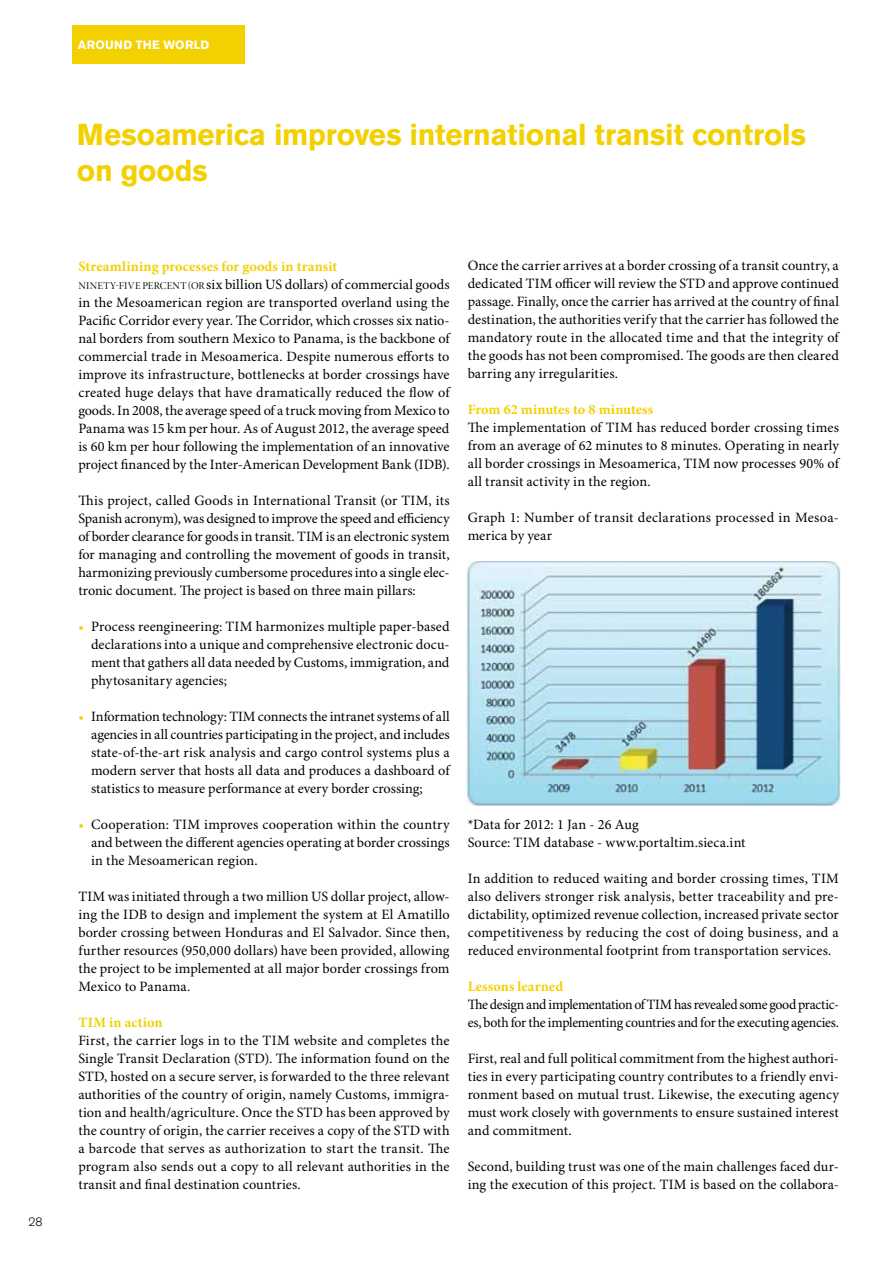
<style>
.page{position:relative;width:893px;height:1263px;background:#fff}
.page>*{position:absolute;margin:0;border:0;box-sizing:border-box;transform-origin:0 0}
.t1{font:700 30px/36px "Akzidenz Grotesk BE";letter-spacing:-.005em;color:#f3d000}
.t2{font:14.25px/18px "Minion Pro";letter-spacing:.005em;color:#000;text-align:justify}
.t3{font:14.25px/18px "Minion Pro";letter-spacing:-.02em;color:#000}
.t4{font:700 14.25px "Minion Pro";letter-spacing:.01em;color:#f3d000}
.t5{font:700 12px "Akzidenz Grotesk BE";letter-spacing:.025em;color:#fff}
.t6{font:300 12px "Akzidenz Grotesk BE";color:#000}
.s1{font-weight:700;color:#f3d000}
.s2{font-family:"Minion Pro Disp";font-size:10.5px}
.s3{color:#f3d000}
</style>
<div class="page">
<img style="left:466px;top:561px;width:374px;height:245px">
<div style="left:72px;top:25px;width:172px;height:39px;background:#f3d000"></div>
<p class="t6" style="left:28px;top:1215px;width:16px">28</p>
<p class="t5" style="left:78px;top:38px;width:131px">Around the world</p>
<h1 class="t1" style="left:77px;top:116px;width:731px">Mesoamerica improves international transit controls on goods</h1>
<p class="t2" style="left:78px;top:258px;width:373px;text-align:left"><span class="s1">Streamlining processes for goods in transit<br></span><span class="s2">NINETY-FIVE PERCENT (OR</span> six billion US dollars) of commercial goods in the Mesoamerican region are transported overland using the Pacific Corridor every year. The Corridor, which crosses six natio&shy;nal borders from southern Mexico to Panama, is the backbone of commercial trade in Mesoamerica. Despite numerous efforts to improve its infrastructure, bottlenecks at border crossings have created huge delays that have dramatically reduced the flow of goods. In 2008, the average speed of a truck moving from Mexico to Panama was 15 km per hour. As of August 2012, the average speed is 60 km per hour following the implementation of an innovative project financed by the Inter-American Development Bank (IDB).</p>
<p class="t2" style="left:78px;top:492px;width:373px">This project, called Goods in International Transit (or TIM, its Spanish acronym), was designed to improve the speed and efficiency of border clearance for goods in transit. TIM is an electronic system for managing and controlling the movement of goods in transit, harmonizing previously cumbersome procedures into a single elec&shy;tronic document. The project is based on three main pillars:</p>
<p class="t2" style="left:91px;top:618px;width:360px;text-indent:-13px"><span class="s3">•</span> Process reengineering: TIM harmonizes multiple paper-based declarations into a unique and comprehensive electronic docu&shy;ment that gathers all data needed by Customs, immigration, and phytosanitary agencies;</p>
<p class="t2" style="left:91px;top:708px;width:360px;text-indent:-13px"><span class="s3">•</span> Information technology: TIM connects the intranet systems of all agencies in all countries participating in the project, and includes state-of-the-art risk analysis and cargo control systems plus a modern server that hosts all data and produces a dashboard of statistics to measure performance at every border crossing;</p>
<p class="t2" style="left:91px;top:816px;width:360px;text-indent:-13px"><span class="s3">•</span> Cooperation: TIM improves cooperation within the country and between the different agencies operating at border crossings in the Mesoamerican region.</p>
<p class="t2" style="left:78px;top:888px;width:373px">TIM was initiated through a two million US dollar project, allow&shy;ing the IDB to design and implement the system at El Amatillo border crossing between Honduras and El Salvador. Since then, further resources (950,000 dollars) have been provided, allowing the project to be implemented at all major border crossings from Mexico to Panama.</p>
<p class="t4" style="left:78px;top:1013px;width:86px">TIM in action</p>
<p class="t2" style="left:78px;top:1032px;width:373px">First, the carrier logs in to the TIM website and completes the Single Transit Declaration (STD). The information found on the STD, hosted on a secure server, is forwarded to the three relevant authorities of the country of origin, namely Customs, immigra&shy;tion and health/agriculture. Once the STD has been approved by the country of origin, the carrier receives a copy of the STD with a barcode that serves as authorization to start the transit. The program also sends out a copy to all relevant authorities in the transit and final destination countries.</p>
<p class="t2" style="left:468px;top:257px;width:373px">Once the carrier arrives at a border crossing of a transit country, a dedicated TIM officer will review the STD and approve continued passage. Finally, once the carrier has arrived at the country of final destination, the authorities verify that the carrier has followed the mandatory route in the allocated time and that the integrity of the goods has not been compromised. The goods are then cleared barring any irregularities.</p>
<p class="t4" style="left:468px;top:401px;width:187px">From 62 minutes to 8 minutess</p>
<p class="t2" style="left:468px;top:419px;width:373px">The implementation of TIM has reduced border crossing times from an average of 62 minutes to 8 minutes. Operating in nearly all border crossings in Mesoamerica, TIM now processes 90% of all transit activity in the region.</p>
<p class="t2" style="left:468px;top:509px;width:373px">Graph 1: Number of transit declarations processed in Mesoa&shy;merica by year</p>
<p class="t2" style="left:468px;top:815px;width:279px">*Data for 2012: 1 Jan - 26 Aug<br>Source: TIM database - www.portaltim.sieca.int</p>
<p class="t2" style="left:468px;top:869px;width:373px">In addition to reduced waiting and border crossing times, TIM also delivers stronger risk analysis, better traceability and pre&shy;dictability, optimized revenue collection, increased private sector competitiveness by reducing the cost of doing business, and a reduced environmental footprint from transportation services.</p>
<p class="t4" style="left:468px;top:977px;width:97px">Lessons learned</p>
<p class="t3" style="left:468px;top:996px;width:373px">The design and implementation of TIM has revealed some good practic&shy;es, both for the implementing countries and for the executing agencies.</p>
<p class="t2" style="left:468px;top:1050px;width:373px">First, real and full political commitment from the highest authori&shy;ties in every participating country contributes to a friendly envi&shy;ronment based on mutual trust. Likewise, the executing agency must work closely with governments to ensure sustained interest and commitment.</p>
<p class="t2" style="left:468px;top:1158px;width:373px">Second, building trust was one of the main challenges faced dur&shy;ing the execution of this project. TIM is based on the collabora-</p>
</div>
